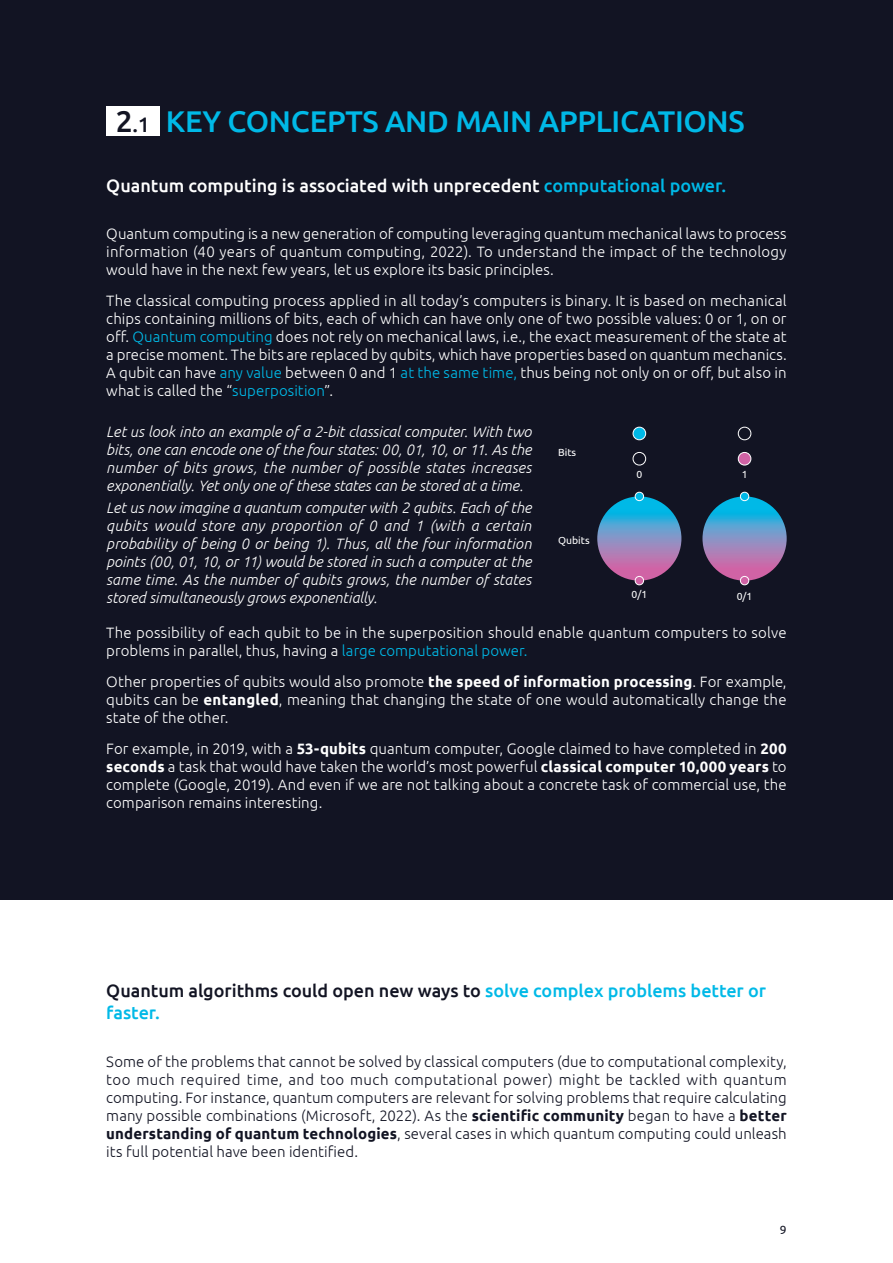
<style>
.page{position:relative;width:893px;height:1263px;background:#fff}
.page>*{position:absolute;margin:0;border:0;box-sizing:border-box;transform-origin:0 0}
.Titre_H3{font:500 30px "Ubuntu";letter-spacing:-.01em;color:#00b9e7}
.Titre_H3_Chiffre{font:500 21px "Ubuntu";color:#121423}
.Chapeau_2{font:500 18px/21.6px "Ubuntu";letter-spacing:-.005em;color:#121423}
.Chapeau_2-2{font:500 18px "Ubuntu";letter-spacing:-.005em;color:#fff}
.Textes_blancs{font:300 15px/18px "Ubuntu";letter-spacing:.005em;color:#fff;text-align:justify}
.Textes_italic{font:italic 300 15px/18px "Ubuntu";color:#fff;text-align:justify}
.Textes{font:300 15px/18px "Ubuntu";letter-spacing:.005em;color:#121423;text-align:justify}
.t1{font:12px "Ubuntu";color:#121423}
.t2{font:10.35px "Ubuntu";color:#fff}
.s1{font-size:30px}
.s2{color:#00b9e7}
.s3{font-weight:700}
</style>
<div class="page">
<div style="left:0;top:0;width:893px;height:899px;background:#121423"></div>
<div style="left:106px;top:106px;width:53px;height:30px;background:#fff"></div>
<svg style="left:702px;top:496px;width:85px;height:85px;background:#748ec2"></svg>
<svg style="left:597px;top:496px;width:84px;height:85px;background:#7590c4"></svg>
<div style="left:740px;top:492px;width:9px;height:9px;background:#00b9e7;border-radius:50%"></div>
<div style="left:740px;top:492px;width:9px;height:9px;border:1px solid #fff;border-radius:50%"></div>
<div style="left:635px;top:492px;width:9px;height:9px;background:#00b9e7;border-radius:50%"></div>
<div style="left:635px;top:492px;width:9px;height:9px;border:1px solid #fff;border-radius:50%"></div>
<div style="left:740px;top:576px;width:9px;height:9px;background:#d063a5;border-radius:50%"></div>
<div style="left:740px;top:576px;width:9px;height:9px;border:1px solid #fff;border-radius:50%"></div>
<div style="left:635px;top:576px;width:9px;height:9px;background:#d063a5;border-radius:50%"></div>
<div style="left:635px;top:576px;width:9px;height:9px;border:1px solid #fff;border-radius:50%"></div>
<div style="left:738px;top:427px;width:13px;height:13px;border:1px solid #fff;border-radius:50%"></div>
<div style="left:633px;top:427px;width:13px;height:13px;background:#00b9e7;border-radius:50%"></div>
<div style="left:633px;top:427px;width:13px;height:13px;border:1px solid #fff;border-radius:50%"></div>
<div style="left:738px;top:452px;width:13px;height:13px;background:#d063a5;border-radius:50%"></div>
<div style="left:738px;top:452px;width:13px;height:13px;border:1px solid #fff;border-radius:50%"></div>
<div style="left:633px;top:452px;width:13px;height:13px;border:1px solid #fff;border-radius:50%"></div>
<p class="Titre_H3_Chiffre" style="left:116px;top:111px;width:36px"><span class="s1">2</span>.1</p>
<p class="Titre_H3" style="left:166px;top:102px;width:580px">KEY CONCEPTS AND MAIN APPLICATIONS</p>
<p class="Chapeau_2-2" style="left:106px;top:174px;width:621px">Quantum computing is associated with unprecedent <span class="s2">computational power.</span></p>
<p class="Textes_blancs" style="left:106px;top:225px;width:682px">Quantum computing is a new generation of computing leveraging quantum mechanical laws to process information (40 years of quantum computing, 2022). To understand the impact of the technology would have in the next few years, let us explore its basic principles.</p>
<p class="Textes_blancs" style="left:106px;top:291px;width:682px">The classical computing process applied in all today’s computers is binary. It is based on mechanical chips containing millions of bits, each of which can have only one of two possible values: 0 or 1, on or off. <span class="s2">Quantum computing</span> does not rely on mechanical laws, i.e., the exact measurement of the state at a precise moment. The bits are replaced by qubits, which have properties based on quantum mechanics.<br>A qubit can have <span class="s2">any value</span> between 0 and 1 <span class="s2">at the same time,</span> thus being not only on or off, but also in what is called the “<span class="s2">superposition</span>”.</p>
<p class="Textes_italic" style="left:106px;top:422px;width:427px">Let us look into an example of a 2-bit classical computer. With two bits, one can encode one of the four states: 00, 01, 10, or 11. As the number of bits grows, the number of possible states increases exponentially. Yet only one of these states can be stored at a time.</p>
<p class="Textes_italic" style="left:106px;top:498px;width:427px">Let us now imagine a quantum computer with 2 qubits. Each of the qubits would store any proportion of 0 and 1 (with a certain probability of being 0 or being 1). Thus, all the four information points (00, 01, 10, or 11) would be stored in such a computer at the same time. As the number of qubits grows, the number of states stored simultaneously grows exponentially.</p>
<p class="t2" style="left:558px;top:446px;width:20px">Bits</p>
<p class="t2" style="left:636px;top:468px;width:7px">0</p>
<p class="t2" style="left:742px;top:468px;width:7px">1</p>
<p class="t2" style="left:558px;top:534px;width:33px">Qubits</p>
<p class="t2" style="left:631px;top:588px;width:17px">0/1</p>
<p class="t2" style="left:737px;top:590px;width:17px">0/1</p>
<p class="Textes_blancs" style="left:106px;top:623px;width:682px">The possibility of each qubit to be in the superposition should enable quantum computers to solve problems in parallel, thus, having a <span class="s2">large computational power.</span></p>
<p class="Textes_blancs" style="left:106px;top:672px;width:682px">Other properties of qubits would also promote <span class="s3">the speed of information processing</span>. For example, qubits can be <span class="s3">entangled</span>, meaning that changing the state of one would automatically change the state of the other.</p>
<p class="Textes_blancs" style="left:106px;top:739px;width:682px">For example, in 2019, with a <span class="s3">53-qubits</span> quantum computer, Google claimed to have completed in <span class="s3">200 seconds</span> a task that would have taken the world’s most powerful <span class="s3">classical computer 10,000 years</span> to complete (Google, 2019). And even if we are not talking about a concrete task of commercial use, the comparison remains interesting.</p>
<p class="Chapeau_2" style="left:106px;top:979px;width:661px">Quantum algorithms could open new ways to <span class="s2">solve complex problems better or faster.</span></p>
<p class="Textes" style="left:106px;top:1052px;width:682px">Some of the problems that cannot be solved by classical computers (due to computational complexity, too much required time, and too much computational power) might be tackled with quantum computing. For instance, quantum computers are relevant for solving problems that require calculating many possible combinations (Microsoft, 2022). As the <span class="s3">scientific community</span> began to have a <span class="s3">better understanding of quantum technologies</span>, several cases in which quantum computing could unleash its full potential have been identified.</p>
<p class="t1" style="left:780px;top:1222px;width:8px">9</p>
</div>
